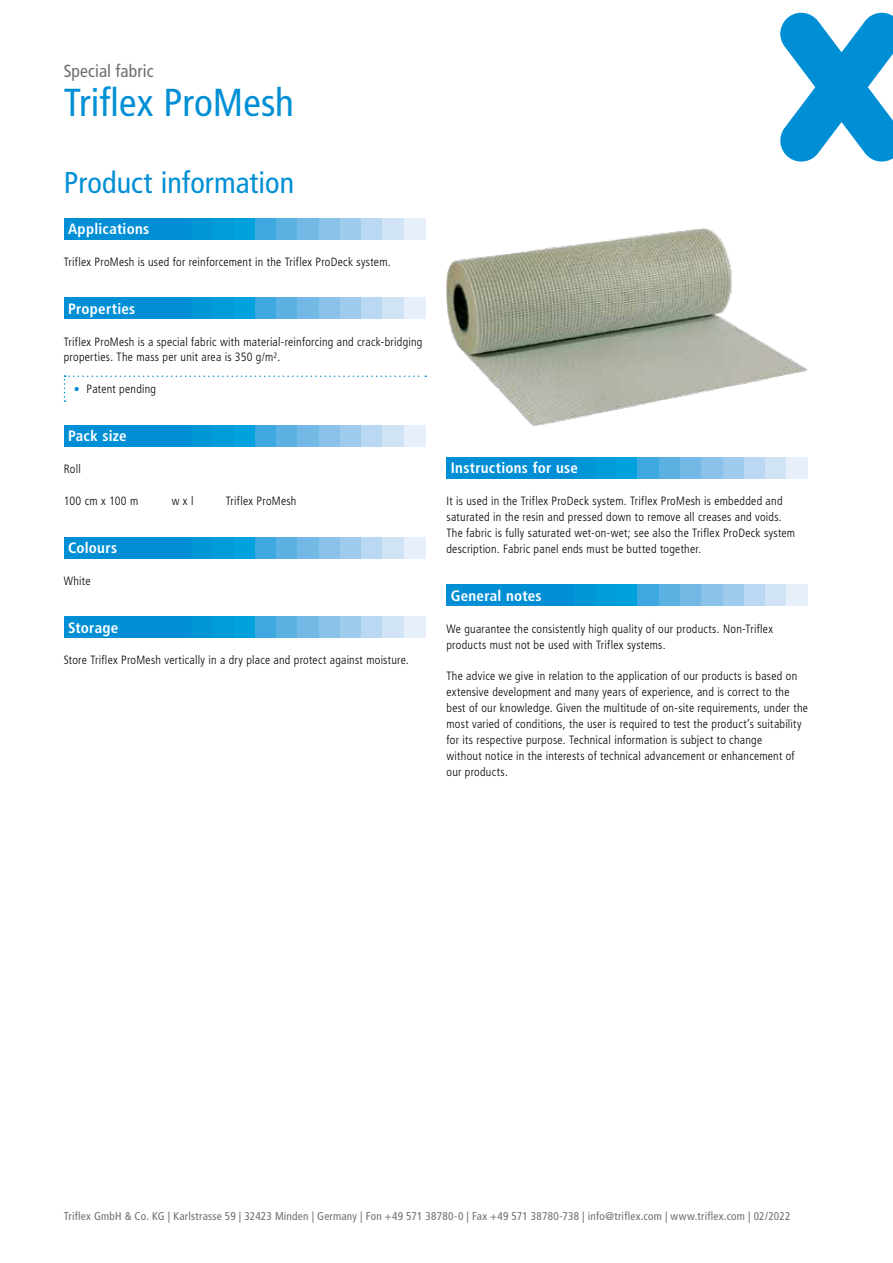
<style>
.page{position:relative;width:893px;height:1263px;background:#fff}
.page>*{position:absolute;margin:0;border:0;box-sizing:border-box;transform-origin:0 0}
.t1{font:condensed 39px "Frutiger LT Pro";letter-spacing:.005em;color:#008fd5}
.t2{font:condensed 30px "Frutiger LT Pro";letter-spacing:.005em;color:#008fd5}
.t3{font:condensed 17.55px "Frutiger LT Pro";letter-spacing:.005em;color:#6d6e71}
.t4{font:700 condensed 15px "Frutiger LT Pro";letter-spacing:.02em;color:#fff}
.t5{font:300 condensed 12px/15.9px "Frutiger LT Pro";letter-spacing:.02em;color:#000}
.t6{font:condensed 11.25px "Frutiger LT Pro";letter-spacing:.02em;color:#6d6e71}
</style>
<div class="page">
<svg style="left:780px;top:13px;width:113px;height:149px"></svg>
<div style="left:446px;top:457px;width:128px;height:21px;background:#008fd5"></div>
<div style="left:574px;top:457px;width:21px;height:21px;background:#0095d7"></div>
<div style="left:595px;top:457px;width:22px;height:21px;background:#009bda"></div>
<div style="left:617px;top:457px;width:21px;height:21px;background:#00a2dd"></div>
<div style="left:638px;top:457px;width:21px;height:21px;background:#3da9e0"></div>
<div style="left:659px;top:457px;width:21px;height:21px;background:#5cb1e3"></div>
<div style="left:680px;top:457px;width:22px;height:21px;background:#74b9e6"></div>
<div style="left:702px;top:457px;width:21px;height:21px;background:#8ac2ea"></div>
<div style="left:723px;top:457px;width:21px;height:21px;background:#9fcbed"></div>
<div style="left:744px;top:457px;width:21px;height:21px;background:#bad8f1"></div>
<div style="left:765px;top:457px;width:22px;height:21px;background:#d1e4f6"></div>
<div style="left:787px;top:457px;width:21px;height:21px;background:#e7f0fa"></div>
<div style="left:446px;top:585px;width:128px;height:21px;background:#008fd5"></div>
<div style="left:574px;top:585px;width:21px;height:21px;background:#0095d7"></div>
<div style="left:595px;top:585px;width:22px;height:21px;background:#009bda"></div>
<div style="left:617px;top:585px;width:21px;height:21px;background:#00a2dd"></div>
<div style="left:638px;top:585px;width:21px;height:21px;background:#3da9e0"></div>
<div style="left:659px;top:585px;width:21px;height:21px;background:#5cb1e3"></div>
<div style="left:680px;top:585px;width:22px;height:21px;background:#74b9e6"></div>
<div style="left:702px;top:585px;width:21px;height:21px;background:#8ac2ea"></div>
<div style="left:723px;top:585px;width:21px;height:21px;background:#9fcbed"></div>
<div style="left:744px;top:585px;width:21px;height:21px;background:#bad8f1"></div>
<div style="left:765px;top:585px;width:22px;height:21px;background:#d1e4f6"></div>
<div style="left:787px;top:585px;width:21px;height:21px;background:#e7f0fa"></div>
<div style="left:64px;top:218px;width:127px;height:21px;background:#008fd5"></div>
<div style="left:191px;top:218px;width:22px;height:21px;background:#0095d7"></div>
<div style="left:213px;top:218px;width:21px;height:21px;background:#009bda"></div>
<div style="left:234px;top:218px;width:21px;height:21px;background:#00a2dd"></div>
<div style="left:255px;top:218px;width:21px;height:21px;background:#3da9e0"></div>
<div style="left:276px;top:218px;width:22px;height:21px;background:#5cb1e3"></div>
<div style="left:298px;top:218px;width:21px;height:21px;background:#74b9e6"></div>
<div style="left:319px;top:218px;width:21px;height:21px;background:#8ac2ea"></div>
<div style="left:340px;top:218px;width:21px;height:21px;background:#9fcbed"></div>
<div style="left:361px;top:218px;width:22px;height:21px;background:#bad8f1"></div>
<div style="left:383px;top:218px;width:21px;height:21px;background:#d1e4f6"></div>
<div style="left:404px;top:218px;width:21px;height:21px;background:#e7f0fa"></div>
<div style="left:64px;top:298px;width:127px;height:21px;background:#008fd5"></div>
<div style="left:191px;top:298px;width:22px;height:21px;background:#0095d7"></div>
<div style="left:213px;top:298px;width:21px;height:21px;background:#009bda"></div>
<div style="left:234px;top:298px;width:21px;height:21px;background:#00a2dd"></div>
<div style="left:255px;top:298px;width:21px;height:21px;background:#3da9e0"></div>
<div style="left:276px;top:298px;width:22px;height:21px;background:#5cb1e3"></div>
<div style="left:298px;top:298px;width:21px;height:21px;background:#74b9e6"></div>
<div style="left:319px;top:298px;width:21px;height:21px;background:#8ac2ea"></div>
<div style="left:340px;top:298px;width:21px;height:21px;background:#9fcbed"></div>
<div style="left:361px;top:298px;width:22px;height:21px;background:#bad8f1"></div>
<div style="left:383px;top:298px;width:21px;height:21px;background:#d1e4f6"></div>
<div style="left:404px;top:298px;width:21px;height:21px;background:#e7f0fa"></div>
<div style="left:64px;top:425px;width:127px;height:21px;background:#008fd5"></div>
<div style="left:191px;top:425px;width:22px;height:21px;background:#0095d7"></div>
<div style="left:213px;top:425px;width:21px;height:21px;background:#009bda"></div>
<div style="left:234px;top:425px;width:21px;height:21px;background:#00a2dd"></div>
<div style="left:255px;top:425px;width:21px;height:21px;background:#3da9e0"></div>
<div style="left:276px;top:425px;width:22px;height:21px;background:#5cb1e3"></div>
<div style="left:298px;top:425px;width:21px;height:21px;background:#74b9e6"></div>
<div style="left:319px;top:425px;width:21px;height:21px;background:#8ac2ea"></div>
<div style="left:340px;top:425px;width:21px;height:21px;background:#9fcbed"></div>
<div style="left:361px;top:425px;width:22px;height:21px;background:#bad8f1"></div>
<div style="left:383px;top:425px;width:21px;height:21px;background:#d1e4f6"></div>
<div style="left:404px;top:425px;width:21px;height:21px;background:#e7f0fa"></div>
<div style="left:64px;top:537px;width:127px;height:21px;background:#008fd5"></div>
<div style="left:191px;top:537px;width:22px;height:21px;background:#0095d7"></div>
<div style="left:213px;top:537px;width:21px;height:21px;background:#009bda"></div>
<div style="left:234px;top:537px;width:21px;height:21px;background:#00a2dd"></div>
<div style="left:255px;top:537px;width:21px;height:21px;background:#3da9e0"></div>
<div style="left:276px;top:537px;width:22px;height:21px;background:#5cb1e3"></div>
<div style="left:298px;top:537px;width:21px;height:21px;background:#74b9e6"></div>
<div style="left:319px;top:537px;width:21px;height:21px;background:#8ac2ea"></div>
<div style="left:340px;top:537px;width:21px;height:21px;background:#9fcbed"></div>
<div style="left:361px;top:537px;width:22px;height:21px;background:#bad8f1"></div>
<div style="left:383px;top:537px;width:21px;height:21px;background:#d1e4f6"></div>
<div style="left:404px;top:537px;width:21px;height:21px;background:#e7f0fa"></div>
<div style="left:64px;top:617px;width:127px;height:21px;background:#008fd5"></div>
<div style="left:191px;top:617px;width:22px;height:21px;background:#0095d7"></div>
<div style="left:213px;top:617px;width:21px;height:21px;background:#009bda"></div>
<div style="left:234px;top:617px;width:21px;height:21px;background:#00a2dd"></div>
<div style="left:255px;top:617px;width:21px;height:21px;background:#3da9e0"></div>
<div style="left:276px;top:617px;width:22px;height:21px;background:#5cb1e3"></div>
<div style="left:298px;top:617px;width:21px;height:21px;background:#74b9e6"></div>
<div style="left:319px;top:617px;width:21px;height:21px;background:#8ac2ea"></div>
<div style="left:340px;top:617px;width:21px;height:21px;background:#9fcbed"></div>
<div style="left:361px;top:617px;width:22px;height:21px;background:#bad8f1"></div>
<div style="left:383px;top:617px;width:21px;height:21px;background:#d1e4f6"></div>
<div style="left:404px;top:617px;width:21px;height:21px;background:#e7f0fa"></div>
<img style="left:446px;top:229px;width:362px;height:196px">
<svg style="left:64px;top:375px;width:362px;height:27px"></svg>
<h3 class="t3" style="left:64px;top:61px;width:91px">Special fabric</h3>
<h1 class="t1" style="left:64px;top:80px;width:232px">Triflex ProMesh</h1>
<h2 class="t2" style="left:64px;top:165px;width:232px">Product information</h2>
<p class="t4" style="left:68px;top:220px;width:83px">Applications</p>
<p class="t5" style="left:64px;top:254px;width:328px">Triflex ProMesh is used for reinforcement in the Triflex ProDeck system.</p>
<p class="t4" style="left:68px;top:299px;width:69px">Properties</p>
<p class="t5" style="left:64px;top:334px;width:360px">Triflex ProMesh is a special fabric with material-reinforcing and crack-bridging properties. The mass per unit area is 350 g/m².</p>
<p class="t5" style="left:87px;top:381px;width:71px">Patent pending</p>
<p class="t4" style="left:68px;top:427px;width:60px">Pack size</p>
<p class="t5" style="left:64px;top:461px;width:19px">Roll</p>
<p class="t5" style="left:64px;top:493px;width:76px">100 cm x 100 m</p>
<p class="t5" style="left:172px;top:493px;width:23px">w x l</p>
<p class="t5" style="left:226px;top:493px;width:72px">Triflex ProMesh</p>
<p class="t4" style="left:68px;top:539px;width:51px">Colours</p>
<p class="t5" style="left:64px;top:573px;width:28px">White</p>
<p class="t4" style="left:68px;top:618px;width:52px">Storage</p>
<p class="t5" style="left:64px;top:652px;width:347px">Store Triflex ProMesh vertically in a dry place and protect against moisture.</p>
<p class="t4" style="left:451px;top:459px;width:129px">Instructions for use</p>
<p class="t5" style="left:446px;top:493px;width:350px">It is used in the Triflex ProDeck system. Triflex ProMesh is embedded and saturated in the resin and pressed down to remove all creases and voids.<br>The fabric is fully saturated wet-on-wet; see also the Triflex ProDeck system description. Fabric panel ends must be butted together.</p>
<p class="t4" style="left:451px;top:586px;width:92px">General notes</p>
<p class="t5" style="left:446px;top:621px;width:328px">We guarantee the consistently high quality of our products. Non-Triflex products must not be used with Triflex systems.</p>
<p class="t5" style="left:446px;top:668px;width:363px">The advice we give in relation to the application of our products is based on extensive development and many years of experience, and is correct to the best of our knowledge. Given the multitude of on-site requirements, under the most varied of conditions, the user is required to test the product’s suitability for its respective purpose. Technical information is subject to change<br>without notice in the interests of technical advancement or enhancement of our products.</p>
<p class="t6" style="left:64px;top:1210px;width:728px">Triflex GmbH &amp; Co. KG | Karlstrasse 59 | 32423 Minden | Germany | Fon +49 571 38780-0 | Fax +49 571 38780-738 | info@triflex.com | www.triflex.com | 02/2022</p>
</div>
